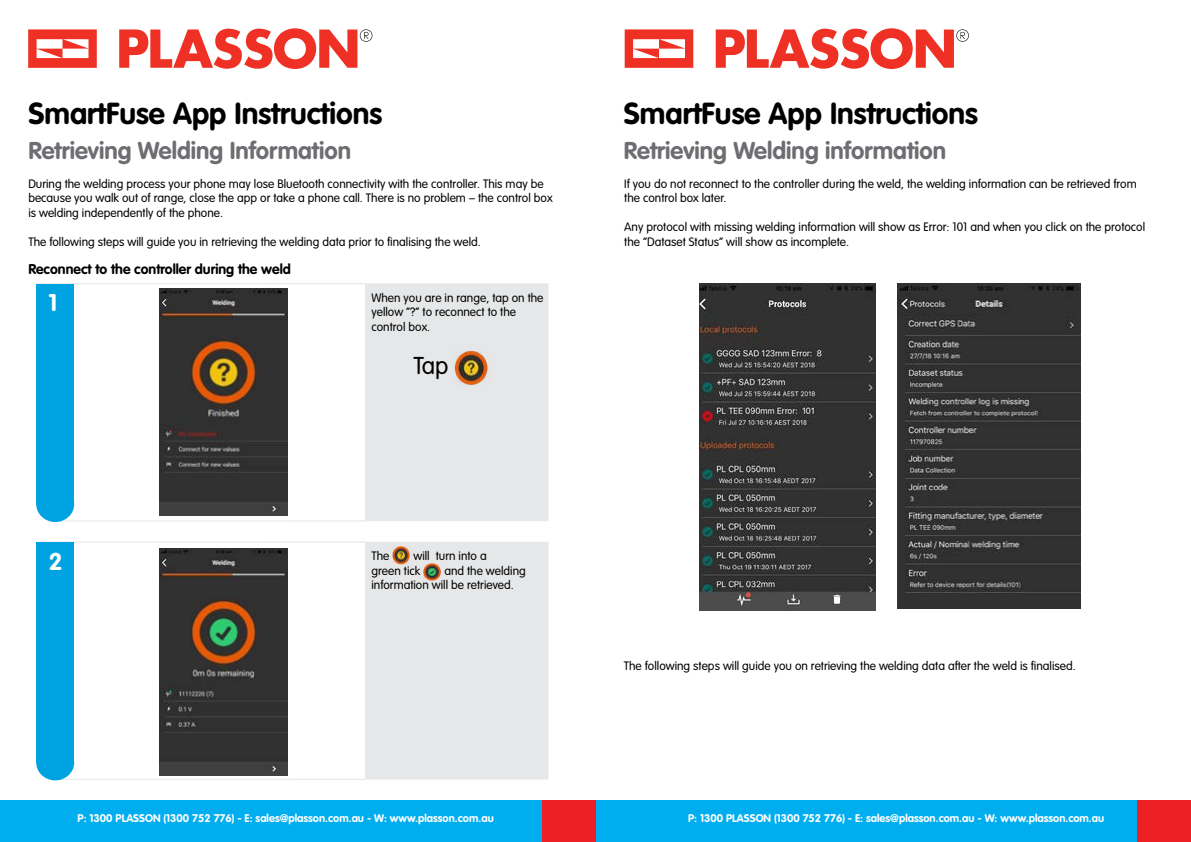
<style>
.page{position:relative;width:1191px;height:842px;background:#fff}
.page>*{position:absolute;margin:0;border:0;box-sizing:border-box;transform-origin:0 0}
.t1{font:700 30px "VAG Rounded Std";color:#000}
.t2{font:700 24px "VAG Rounded Std";color:#6d6e71}
.t3{font:300 24px "VAG Rounded Std";color:#000}
.t4{font:700 24px "VAG Rounded Std";color:#fff}
.t5{font:700 14px "VAG Rounded Std";color:#000}
.t6{font:300 12px/14.4px "VAG Rounded Std";color:#000}
.t7{font:700 11px "VAG Rounded Std";color:#fff}
</style>
<div class="page">
<div style="left:595px;top:800px;width:595px;height:42px;background:#00aeef"></div>
<div style="left:1137px;top:800px;width:54px;height:42px;background:#ed2124"></div>
<svg style="left:28px;top:29px;width:69px;height:39px"></svg>
<svg style="left:119px;top:28px;width:253px;height:41px"></svg>
<div style="left:0;top:800px;width:594px;height:42px;background:#00aeef"></div>
<div style="left:541px;top:800px;width:54px;height:42px;background:#ed2124"></div>
<svg style="left:624px;top:29px;width:69px;height:39px"></svg>
<svg style="left:715px;top:28px;width:254px;height:41px"></svg>
<div style="left:366px;top:283px;width:182px;height:238px;background:#e6e7e8"></div>
<svg style="left:36px;top:283px;width:330px;height:238px"></svg>
<div style="left:36px;top:284px;width:38px;height:220px;background:#00a3e1"></div>
<div style="left:36px;top:486px;width:38px;height:36px;background:#00a3e1;border-radius:50%"></div>
<img style="left:160px;top:289px;width:127px;height:227px">
<img style="left:452px;top:351px;width:38px;height:34px">
<div style="left:366px;top:542px;width:182px;height:237px;background:#e6e7e8"></div>
<svg style="left:36px;top:541px;width:330px;height:239px"></svg>
<div style="left:36px;top:542px;width:38px;height:220px;background:#00a3e1"></div>
<div style="left:36px;top:745px;width:38px;height:35px;background:#00a3e1;border-radius:50%"></div>
<img style="left:160px;top:548px;width:127px;height:227px">
<img style="left:699px;top:283px;width:176px;height:328px">
<img style="left:897px;top:283px;width:183px;height:326px">
<img style="left:391px;top:546px;width:20px;height:18px">
<img style="left:424px;top:563px;width:17px;height:17px">
<h1 class="t1" style="left:28px;top:96px;width:355px">SmartFuse App Instructions</h1>
<h1 class="t1" style="left:624px;top:96px;width:355px">SmartFuse App Instructions</h1>
<h2 class="t2" style="left:28px;top:136px;width:324px">Retrieving Welding Information</h2>
<p class="t6" style="left:28px;top:177px;width:526px">During the welding process your phone may lose Bluetooth connectivity with the controller. This may be because you walk out of range, close the app or take a phone call. There is no problem – the control box is welding independently of the phone.</p>
<p class="t6" style="left:28px;top:235px;width:454px">The following steps will guide you in retrieving the welding data prior to finalising the weld.</p>
<p class="t5" style="left:28px;top:261px;width:264px">Reconnect to the controller during the weld</p>
<h2 class="t4" style="left:48px;top:288px;width:10px">1</h2>
<h2 class="t4" style="left:49px;top:547px;width:15px">2</h2>
<p class="t6" style="left:371px;top:291px;width:174px">When you are in range, tap on the yellow “?” to reconnect to the control box.</p>
<h2 class="t3" style="left:413px;top:352px;width:37px">Tap</h2>
<p class="t6" style="left:371px;top:549px;width:20px">The</p>
<p class="t6" style="left:371px;top:549px;width:117px;text-indent:42px">will turn into a green tick</p>
<p class="t6" style="left:371px;top:564px;width:156px;text-indent:73px">and the welding information will be retrieved.</p>
<h2 class="t2" style="left:624px;top:136px;width:324px">Retrieving Welding information</h2>
<p class="t6" style="left:624px;top:177px;width:514px">If you do not reconnect to the controller during the weld, the welding information can be retrieved from the control box later.</p>
<p class="t6" style="left:624px;top:220px;width:522px">Any protocol with missing welding information will show as Error: 101 and when you click on the protocol the “Dataset Status” will show as incomplete.</p>
<p class="t6" style="left:624px;top:659px;width:453px">The following steps will guide you on retrieving the welding data after the weld is finalised.</p>
<p class="t7" style="left:78px;top:812px;width:418px">P: 1300 PLASSON (1300 752 776) - E: sales@plasson.com.au - W: www.plasson.com.au</p>
<p class="t7" style="left:688px;top:812px;width:418px">P: 1300 PLASSON (1300 752 776) - E: sales@plasson.com.au - W: www.plasson.com.au</p>
</div>
